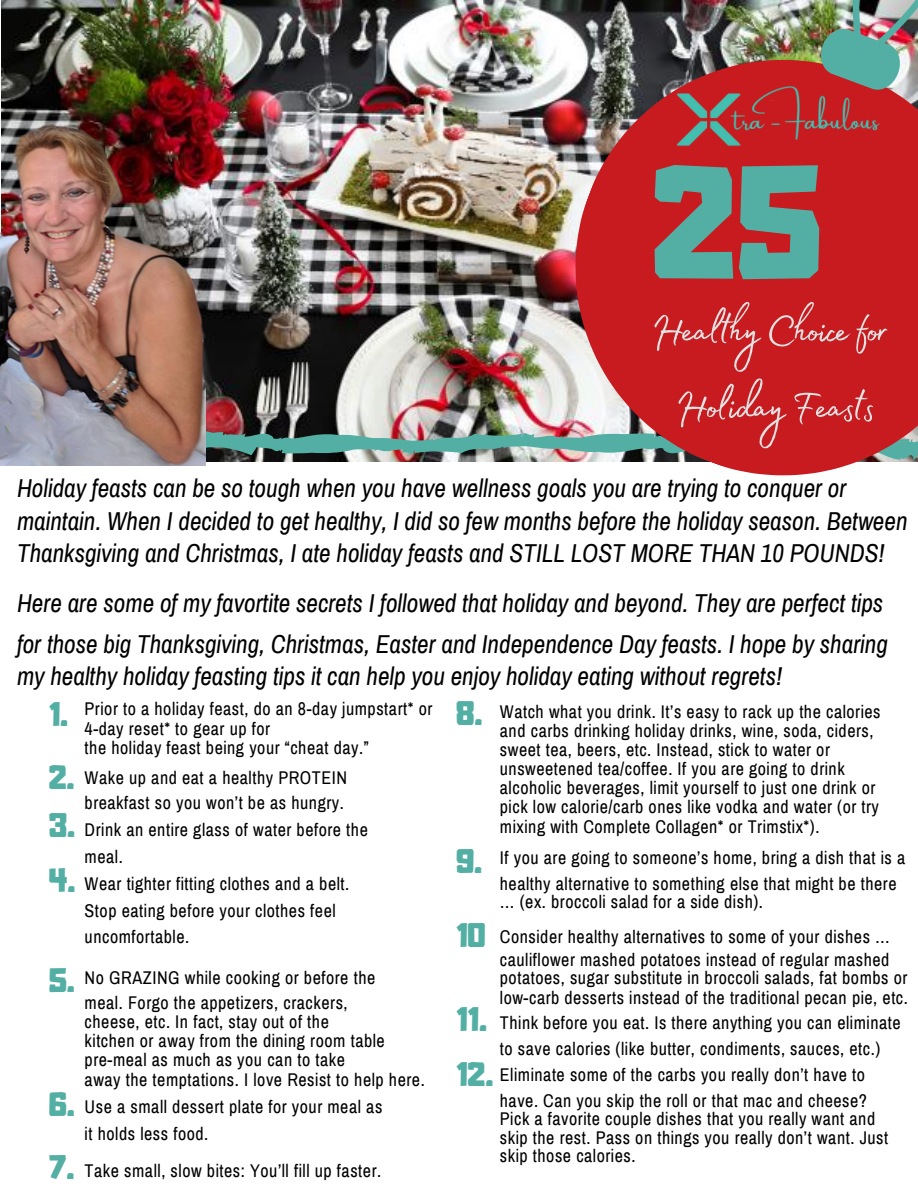
<style>
.page{position:relative;width:918px;height:1188px;background:#fff}
.page>*{position:absolute;margin:0;border:0;box-sizing:border-box;transform-origin:0 0}
.t1{font:141.9px "Adumu";color:#53afa4}
.t2{font:51.6px "Madelyn Fill";letter-spacing:-.03em;color:#e1e1e1}
.t3{font:30px/63px "Adumu";color:#53afa4}
.t4{font:italic 25.35px/32.4px "Archivo Narrow";color:#000}
.t5{font:18px/19.2px "Archivo Narrow";letter-spacing:.03em;color:#000}
</style>
<div class="page">
<img style="left:205px;top:0;width:399px;height:419px">
<img style="left:205px;top:419px;width:371px;height:47px">
<svg style="left:576px;top:60px;width:342px;height:415px;background:#c33a3d"></svg>
<svg style="left:910px;top:0;width:8px;height:92px"></svg>
<img style="left:604px;top:0;width:306px;height:258px">
<img style="left:0;top:0;width:205px;height:466px">
<p class="t1" style="left:652px;top:165px;width:172px">25</p>
<p class="t2" style="left:652px;top:291px;width:238px">Healthy Choice for</p>
<p class="t2" style="left:676px;top:368px;width:201px">Holiday Feasts</p>
<p class="t4" style="left:17px;top:473px;width:892px">Holiday feasts can be so tough when you have wellness goals you are trying to conquer or maintain. When I decided to get healthy, I did so few months before the holiday season. Between<br>Thanksgiving and Christmas, I ate holiday feasts and STILL LOST MORE THAN 10 POUNDS!</p>
<p class="t4" style="left:17px;top:584px;width:872px;line-height:40.2px">Here are some of my favortite secrets I followed that holiday and beyond. They are perfect tips for those big Thanksgiving, Christmas, Easter and Independence Day feasts. I hope by sharing</p>
<p class="t4" style="left:17px;top:660px;width:766px">my healthy holiday feasting tips it can help you enjoy holiday eating without regrets!</p>
<p class="t3" style="left:49px;top:685px;width:27px">1.<br>2.</p>
<p class="t3" style="left:49px;top:797px;width:28px">3.</p>
<p class="t3" style="left:49px;top:851px;width:28px">4.</p>
<p class="t3" style="left:49px;top:952px;width:27px">5.</p>
<p class="t3" style="left:49px;top:1076px;width:27px">6.<br>7.</p>
<p class="t5" style="left:85px;top:700px;width:349px">Prior to a holiday feast, do an 8-day jumpstart* or<br>4-day reset* to gear up for</p>
<p class="t5" style="left:85px;top:738px;width:286px">the holiday feast being your “cheat day.”</p>
<p class="t5" style="left:85px;top:768px;width:264px">Wake up and eat a healthy PROTEIN</p>
<p class="t5" style="left:85px;top:793px;width:261px">breakfast so you won’t be as hungry.</p>
<p class="t5" style="left:85px;top:820px;width:285px">Drink an entire glass of water before the</p>
<p class="t5" style="left:85px;top:847px;width:40px">meal.</p>
<p class="t5" style="left:85px;top:874px;width:266px">Wear tighter fitting clothes and a belt.</p>
<p class="t5" style="left:85px;top:901px;width:253px">Stop eating before your clothes feel</p>
<p class="t5" style="left:85px;top:927px;width:106px">uncomfortable.</p>
<p class="t5" style="left:85px;top:969px;width:292px">No GRAZING while cooking or before the</p>
<p class="t5" style="left:85px;top:993px;width:265px">meal. Forgo the appetizers, crackers,</p>
<p class="t5" style="left:85px;top:1013px;width:246px">cheese, etc. In fact, stay out of the</p>
<p class="t5" style="left:85px;top:1032px;width:302px">kitchen or away from the dining room table</p>
<p class="t5" style="left:85px;top:1051px;width:262px">pre-meal as much as you can to take</p>
<p class="t5" style="left:85px;top:1070px;width:342px">away the temptations. I love Resist to help here.</p>
<p class="t5" style="left:85px;top:1097px;width:299px">Use a small dessert plate for your meal as</p>
<p class="t5" style="left:85px;top:1124px;width:125px">it holds less food.</p>
<p class="t5" style="left:85px;top:1161px;width:298px">Take small, slow bites: You’ll fill up faster.</p>
<p class="t3" style="left:456px;top:685px;width:28px">8.</p>
<p class="t5" style="left:500px;top:702px;width:382px">Watch what you drink. It’s easy to rack up the calories</p>
<p class="t5" style="left:500px;top:721px;width:375px">and carbs drinking holiday drinks, wine, soda, ciders, sweet tea, beers, etc. Instead, stick to water or unsweetened tea/coffee. If you are going to drink</p>
<p class="t5" style="left:500px;top:779px;width:377px">alcoholic beverages, limit yourself to just one drink or</p>
<p class="t5" style="left:500px;top:798px;width:381px">pick low calorie/carb ones like vodka and water (or try mixing with Complete Collagen* or Trimstix*).</p>
<p class="t5" style="left:500px;top:848px;width:407px">If you are going to someone’s home, bring a dish that is a</p>
<p class="t5" style="left:500px;top:874px;width:398px">healthy alternative to something else that might be there</p>
<p class="t5" style="left:500px;top:892px;width:265px">… (ex. broccoli salad for a side dish).</p>
<p class="t5" style="left:500px;top:927px;width:392px">Consider healthy alternatives to some of your dishes …</p>
<p class="t5" style="left:500px;top:951px;width:391px">cauliflower mashed potatoes instead of regular mashed</p>
<p class="t5" style="left:500px;top:969px;width:409px">potatoes, sugar substitute in broccoli salads, fat bombs or</p>
<p class="t5" style="left:500px;top:988px;width:410px">low-carb desserts instead of the traditional pecan pie, etc.</p>
<p class="t5" style="left:500px;top:1014px;width:402px">Think before you eat. Is there anything you can eliminate</p>
<p class="t5" style="left:500px;top:1040px;width:382px">to save calories (like butter, condiments, sauces, etc.)</p>
<p class="t5" style="left:500px;top:1066px;width:367px">Eliminate some of the carbs you really don’t have to</p>
<p class="t5" style="left:500px;top:1091px;width:369px">have. Can you skip the roll or that mac and cheese?</p>
<p class="t5" style="left:500px;top:1109px;width:377px">Pick a favorite couple dishes that you really want and</p>
<p class="t5" style="left:500px;top:1129px;width:390px">skip the rest. Pass on things you really don’t want. Just</p>
<p class="t5" style="left:500px;top:1147px;width:137px">skip those calories.</p>
<p class="t3" style="left:456px;top:832px;width:27px">9.</p>
<p class="t3" style="left:456px;top:907px;width:31px">10</p>
<p class="t3" style="left:456px;top:991px;width:32px">11.</p>
<p class="t3" style="left:456px;top:1046px;width:39px">12.</p>
</div>
